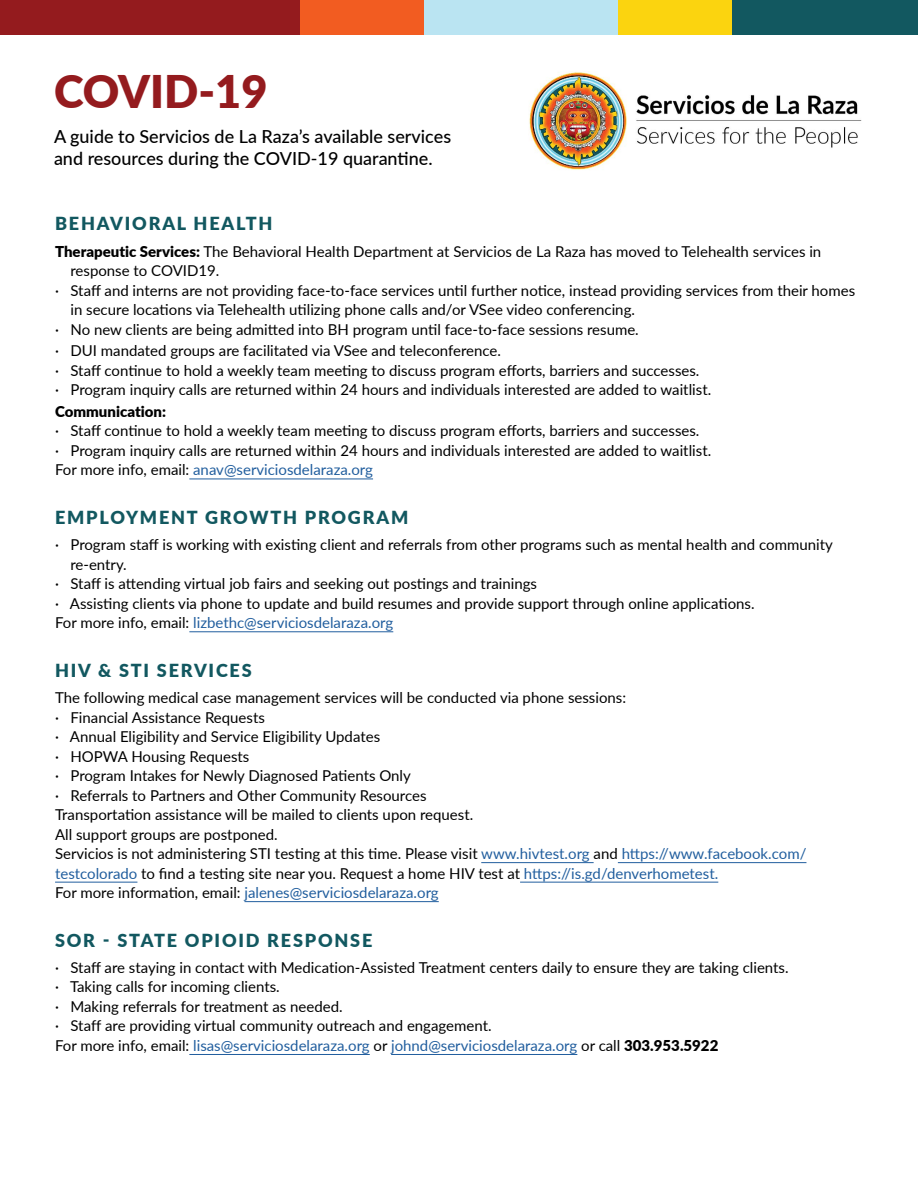
<style>
.page{position:relative;width:918px;height:1188px;background:#fff}
.page>*{position:absolute;margin:0;border:0;box-sizing:border-box;transform-origin:0 0}
.t1{font:900 45px "Lato";color:#941b1e}
.t2{font:500 18px/21.6px "Lato";color:#000}
.t3{font:900 18px "Lato";letter-spacing:.1em;color:#125860}
.t4{font:15px/19.5px "Lato";color:#000}
.t5{font:15px "Lato";color:#215e9e}
.t6{font:900 15px "Lato";color:#000}
.s1{font-weight:900}
.s2{color:#215e9e}
.s3{color:#000}
</style>
<div class="page">
<hr style="left:189px;top:479px;width:184px;height:1px;background:#215e9e">
<hr style="left:189px;top:631px;width:204px;height:1px;background:#215e9e">
<hr style="left:481px;top:862px;width:113px;height:1px;background:#215e9e">
<hr style="left:618px;top:862px;width:188px;height:1px;background:#215e9e">
<hr style="left:55px;top:882px;width:82px;height:1px;background:#215e9e">
<hr style="left:520px;top:882px;width:198px;height:1px;background:#215e9e">
<hr style="left:244px;top:901px;width:195px;height:1px;background:#215e9e">
<hr style="left:189px;top:1054px;width:181px;height:1px;background:#215e9e">
<hr style="left:391px;top:1054px;width:186px;height:1px;background:#215e9e">
<div style="left:0;top:0;width:300px;height:35px;background:#941b1e"></div>
<div style="left:300px;top:0;width:130px;height:35px;background:#f25c21"></div>
<div style="left:608px;top:0;width:193px;height:35px;background:#fbd40f"></div>
<div style="left:424px;top:0;width:194px;height:35px;background:#bae4f2"></div>
<div style="left:732px;top:0;width:186px;height:35px;background:#125860"></div>
<img style="left:529px;top:72px;width:333px;height:98px">
<h1 class="t1" style="left:54px;top:57px;width:215px">COVID-19</h1>
<p class="t2" style="left:54px;top:125px;width:399px">A guide to Servicios de La Raza’s available services and resources during the COVID-19 quarantine.</p>
<p class="t3" style="left:55px;top:210px;width:219px">BEHAVIORAL HEALTH</p>
<p class="t4" style="left:55px;top:241px;width:768px"><span class="s1">Therapeutic Services:</span> The Behavioral Health Department at Servicios de La Raza has moved to Telehealth services in</p>
<p class="t4" style="left:70px;top:260px;width:151px">response to COVID19.</p>
<p class="t4" style="left:55px;top:280px;width:802px">· Staff and interns are not providing face-to-face services until further notice, instead providing services from their homes</p>
<p class="t4" style="left:70px;top:299px;width:566px">in secure locations via Telehealth utilizing phone calls and/or VSee video conferencing.</p>
<p class="t4" style="left:55px;top:319px;width:585px">· No new clients are being admitted into BH program until face-to-face sessions resume.</p>
<p class="t4" style="left:55px;top:341px;width:658px">· DUI mandated groups are facilitated via VSee and teleconference.<br>· Staff continue to hold a weekly team meeting to discuss program efforts, barriers and successes.<br>· Program inquiry calls are returned within 24 hours and individuals interested are added to waitlist.</p>
<p class="t6" style="left:55px;top:400px;width:112px">Communication:</p>
<p class="t4" style="left:55px;top:421px;width:658px">· Staff continue to hold a weekly team meeting to discuss program efforts, barriers and successes.<br>· Program inquiry calls are returned within 24 hours and individuals interested are added to waitlist.<br>For more info, email: <span class="s2">anav@serviciosdelaraza.org</span></p>
<p class="t3" style="left:55px;top:504px;width:355px">EMPLOYMENT GROWTH PROGRAM</p>
<p class="t4" style="left:55px;top:534px;width:779px">· Program staff is working with existing client and referrals from other programs such as mental health and community</p>
<p class="t4" style="left:70px;top:554px;width:58px">re-entry.</p>
<p class="t4" style="left:55px;top:573px;width:483px">· Staff is attending virtual job fairs and seeking out postings and trainings</p>
<p class="t4" style="left:55px;top:593px;width:701px">· Assisting clients via phone to update and build resumes and provide support through online applications.</p>
<p class="t5" style="left:55px;top:612px;width:340px"><span class="s3">For more info, email:</span> lizbethc@serviciosdelaraza.org</p>
<p class="t3" style="left:55px;top:657px;width:198px">HIV &amp; STI SERVICES</p>
<p class="t4" style="left:55px;top:687px;width:753px">The following medical case management services will be conducted via phone sessions:<br>· Financial Assistance Requests<br>· Annual Eligibility and Service Eligibility Updates<br>· HOPWA Housing Requests<br>· Program Intakes for Newly Diagnosed Patients Only<br>· Referrals to Partners and Other Community Resources<br>Transportation assistance will be mailed to clients upon request.<br>All support groups are postponed.<br>Servicios is not administering STI testing at this time. Please visit <span class="s2">www.hivtest.org</span> and <span class="s2">https://www.facebook.com/ testcolorado</span> to find a testing site near you. Request a home HIV test at <span class="s2">https://is.gd/denverhometest.<br></span>For more information, email: <span class="s2">jalenes@serviciosdelaraza.org</span></p>
<p class="t3" style="left:55px;top:927px;width:319px">SOR - STATE OPIOID RESPONSE</p>
<p class="t4" style="left:55px;top:957px;width:735px">· Staff are staying in contact with Medication-Assisted Treatment centers daily to ensure they are taking clients. · Taking calls for incoming clients.<br>· Making referrals for treatment as needed.<br>· Staff are providing virtual community outreach and engagement.<br>For more info, email: <span class="s2">lisas@serviciosdelaraza.org</span> or <span class="s2">johnd@serviciosdelaraza.org</span> or call <span class="s1">303.953.5922</span></p>
</div>
